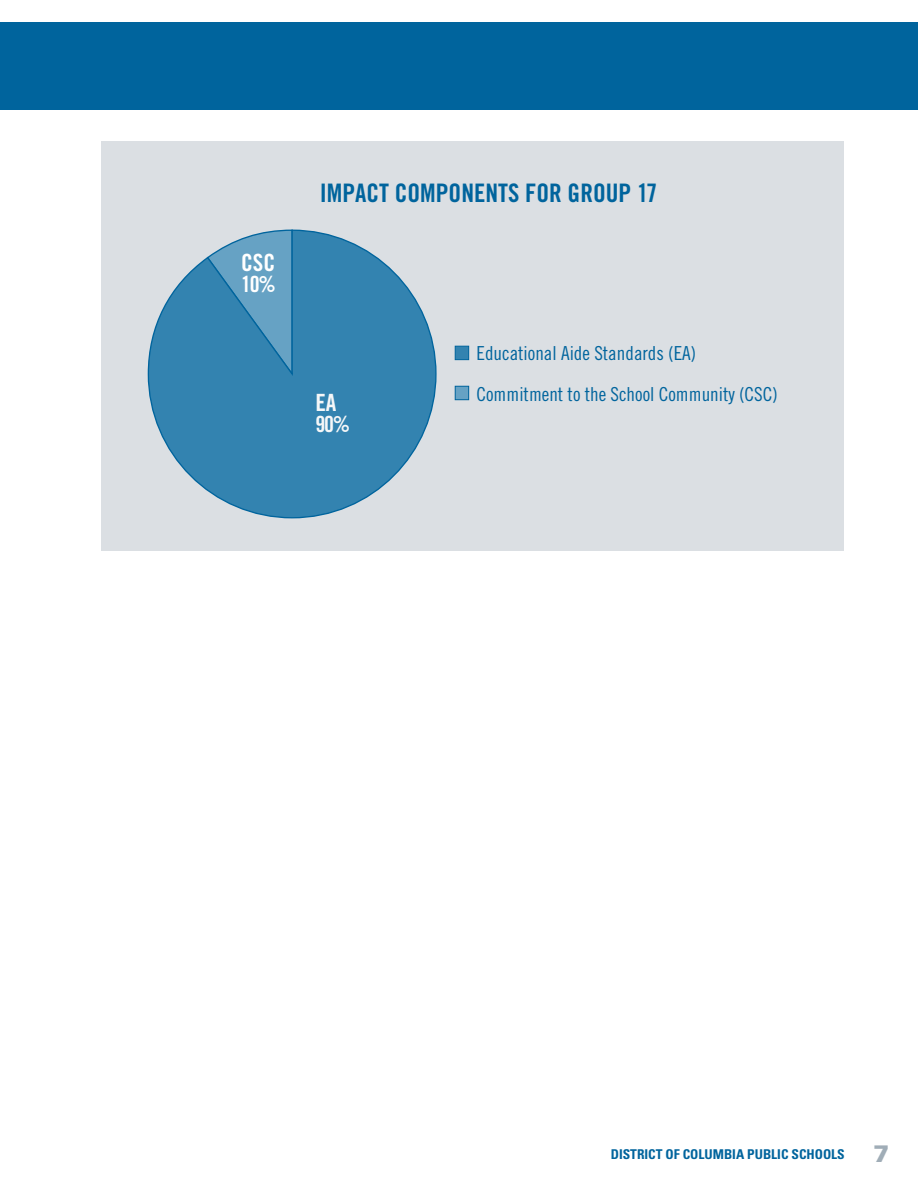
<style>
.page{position:relative;width:918px;height:1188px;background:#fff}
.page>*{position:absolute;margin:0;border:0;box-sizing:border-box;transform-origin:0 0}
.t1{font:25.5px "Trade Gothic LT Std Bd Cn 20";color:#00649d}
.t2{font:23.7px "Trade Gothic LT Std Bd Cn 20";color:#fff}
.t3{font:23.7px "Trade Gothic LT Std Bd Cn 20";color:#f5f7f8}
.t4{font:22.35px "Trade Gothic LT Std Bd Cn 20";color:#fff}
.t5{font:22.35px "Trade Gothic LT Std Bd Cn 20";color:#f5f7f8}
.t6{font:19.35px/40.2px "Trade Gothic LT Std Cn 18";color:#00649d}
.t7{font:700 condensed 13.5px "Univers LT Std";color:#00649d}
.s1{font-weight:900;font-stretch:normal;font-size:24px;color:#a0adb7}
</style>
<div class="page">
<div style="left:0;top:23px;width:918px;height:87px;background:#00649d"></div>
<div style="left:101px;top:142px;width:743px;height:409px;background:#dbdfe3"></div>
<svg style="left:148px;top:230px;width:289px;height:288px"></svg>
<div style="left:455px;top:346px;width:14px;height:14px;background:#3383b0;border:1px solid #00649d"></div>
<div style="left:455px;top:386px;width:14px;height:14px;background:#66a2c4;border:1px solid #00649d"></div>
<p class="t2" style="left:241px;top:249px;width:36px">CSC</p>
<p class="t4" style="left:241px;top:271px;width:36px">10%</p>
<h1 class="t1" style="left:320px;top:177px;width:13px">IMPACT</h1>
<h1 class="t1" style="left:395px;top:177px;width:264px">COMPONENTS FOR GROUP 17</h1>
<p class="t3" style="left:315px;top:388px;width:23px">EA</p>
<p class="t5" style="left:315px;top:410px;width:36px">90%</p>
<p class="t6" style="left:476px;top:333px;width:303px">Educational Aide Standards (EA)<br>Commitment to the School Community (CSC)</p>
<p class="t7" style="left:611px;top:1145px;width:280px">DISTRICT OF COLUMBIA PUBLIC SCHOOLS <span class="s1">7</span></p>
</div>
